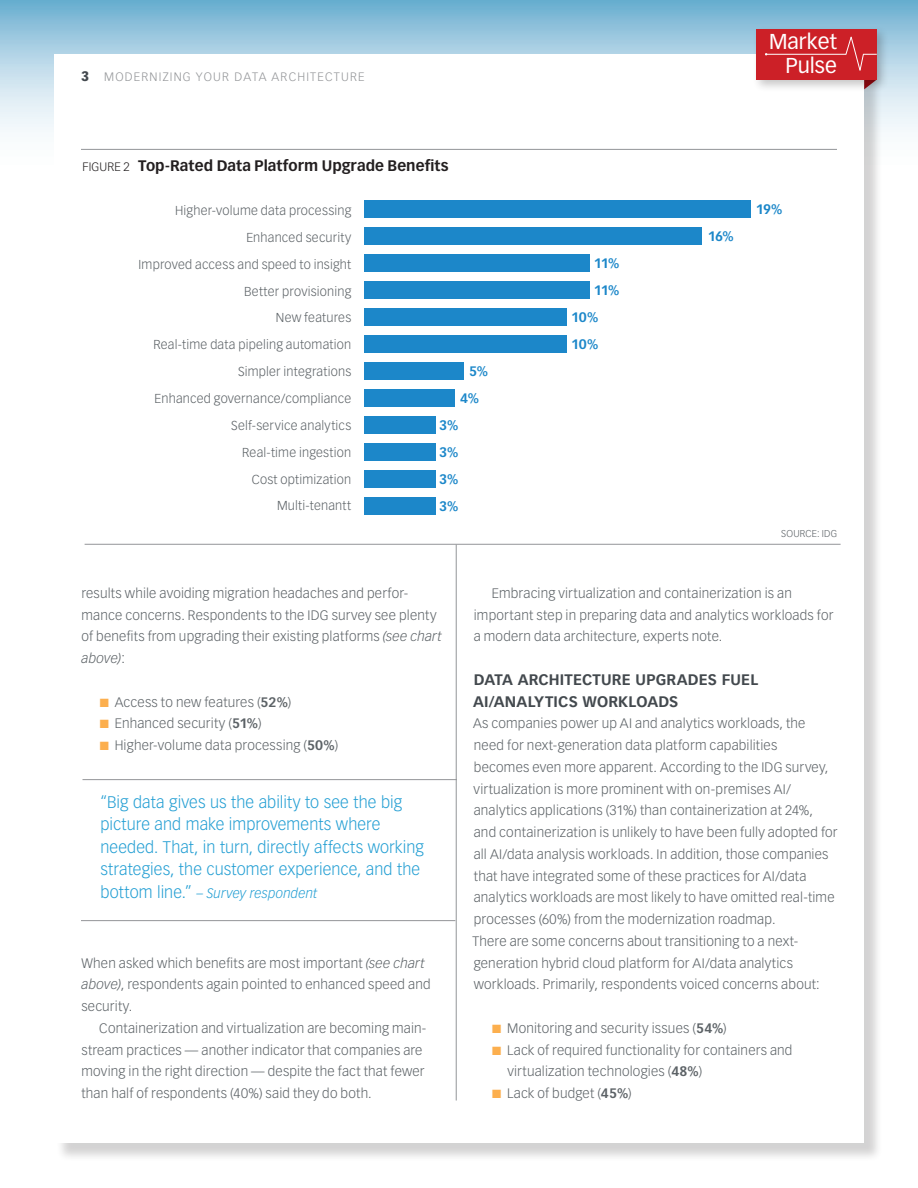
<style>
.page{position:relative;width:918px;height:1188px;background:#fff}
.page>*{position:absolute;margin:0;border:0;box-sizing:border-box;transform-origin:0 0}
.t1{font:21.15px "Vectora LH";color:#fff}
.pq{font:300 16.5px/22.5px "Vectora LH";letter-spacing:.005em;color:#229ed3}
.sub{font:700 15px/21.8px "Vectora LH";letter-spacing:.015em;color:#43494e}
.Chart_head{font:700 15px "Vectora LH";letter-spacing:.005em;color:#231f20}
.text_no_i{font:300 13.5px/21.8px "Vectora LH";letter-spacing:.015em;color:#5c6266}
.text{font:300 13.5px/21.8px "Vectora LH";letter-spacing:.015em;color:#5c6266}
.s{font:700 13.5px "Vectora LH";letter-spacing:-.04em;color:#1c87c9}
.pq-2{font:italic 300 13.5px "Vectora LH";letter-spacing:.015em;color:#229ed3}
.t2{font:900 13.5px "Vectora LH";color:#43494e}
.Chart_text{font:300 12.75px "Vectora LH";letter-spacing:.015em;color:#5c6266}
.t3{font:300 12px "Vectora LH";letter-spacing:.1em;color:#939598}
.Source{font:300 9.75px "Vectora LH";letter-spacing:.02em;color:#5c6266}
.s1{font-weight:300;font-size:12px}
.s2{font-style:italic}
.s3{color:#fcaf4e}
.s4{font-weight:700}
.s5{font-style:normal;font-size:16.5px}
</style>
<div class="page">
<svg style="left:0;top:0;width:918px;height:132px;background:#95c5dd"></svg>
<div style="left:56px;top:56px;width:827px;height:1106px;background:#231f20;opacity:.2"></div>
<div style="left:54px;top:54px;width:810px;height:1089px;background:#fff"></div>
<div style="left:753px;top:26px;width:136px;height:67px;background:#231f20;opacity:.25"></div>
<div style="left:756px;top:29px;width:121px;height:51px;background:#cc2027"></div>
<hr style="left:766px;top:54px;width:80px;height:1px;background:#fff">
<svg style="left:845px;top:36px;width:32px;height:35px"></svg>
<hr style="left:456px;top:544px;width:1px;height:557px;background:#939598">
<hr style="left:81px;top:149px;width:756px;height:1px;background:#939598">
<hr style="left:85px;top:544px;width:756px;height:1px;background:#939598">
<div style="left:364px;top:201px;width:387px;height:17px;background:#1c87c9"></div>
<div style="left:364px;top:228px;width:338px;height:17px;background:#1c87c9"></div>
<div style="left:364px;top:255px;width:226px;height:17px;background:#1c87c9"></div>
<div style="left:364px;top:282px;width:226px;height:17px;background:#1c87c9"></div>
<div style="left:364px;top:309px;width:203px;height:17px;background:#1c87c9"></div>
<div style="left:364px;top:336px;width:203px;height:17px;background:#1c87c9"></div>
<div style="left:364px;top:363px;width:100px;height:17px;background:#1c87c9"></div>
<div style="left:364px;top:390px;width:91px;height:17px;background:#1c87c9"></div>
<div style="left:364px;top:417px;width:72px;height:17px;background:#1c87c9"></div>
<div style="left:364px;top:444px;width:72px;height:17px;background:#1c87c9"></div>
<div style="left:364px;top:471px;width:72px;height:17px;background:#1c87c9"></div>
<div style="left:364px;top:498px;width:72px;height:17px;background:#1c87c9"></div>
<hr style="left:82px;top:779px;width:375px;height:1px;background:#939598">
<hr style="left:81px;top:920px;width:374px;height:1px;background:#939598">
<p class="t2" style="left:81px;top:68px;width:9px">3</p>
<p class="t3" style="left:104px;top:70px;width:262px">MODERNIZING YOUR DATA ARCHITECTURE</p>
<p class="Chart_head" style="left:82px;top:157px;width:368px"><span class="s1">FIGURE 2</span> Top-Rated Data Platform Upgrade Benefits</p>
<p class="Chart_text" style="left:175px;top:203px;width:178px">Higher-volume data processing</p>
<p class="Chart_text" style="left:246px;top:230px;width:106px">Enhanced security</p>
<p class="Chart_text" style="left:139px;top:257px;width:214px">Improved access and speed to insight</p>
<p class="Chart_text" style="left:244px;top:284px;width:109px">Better provisioning</p>
<p class="Chart_text" style="left:276px;top:311px;width:77px">New features</p>
<p class="Chart_text" style="left:153px;top:337px;width:199px">Real-time data pipeling automation</p>
<p class="Chart_text" style="left:238px;top:364px;width:115px">Simpler integrations</p>
<p class="Chart_text" style="left:155px;top:391px;width:198px">Enhanced governance/compliance</p>
<p class="Chart_text" style="left:231px;top:418px;width:121px">Self-service analytics</p>
<p class="Chart_text" style="left:242px;top:445px;width:111px">Real-time ingestion</p>
<p class="Chart_text" style="left:252px;top:472px;width:101px">Cost optimization</p>
<p class="Chart_text" style="left:277px;top:499px;width:76px">Multi-tenantt</p>
<p class="s" style="left:469px;top:363px;width:21px">5%</p>
<p class="s" style="left:460px;top:390px;width:20px">4%</p>
<p class="s" style="left:439px;top:417px;width:21px">3%</p>
<p class="s" style="left:439px;top:444px;width:21px">3%</p>
<p class="s" style="left:439px;top:471px;width:21px">3%</p>
<p class="s" style="left:439px;top:498px;width:21px">3%</p>
<p class="s" style="left:594px;top:255px;width:27px">11%</p>
<p class="s" style="left:594px;top:282px;width:27px">11%</p>
<p class="s" style="left:571px;top:309px;width:29px">10%</p>
<p class="s" style="left:571px;top:336px;width:29px">10%</p>
<p class="t1" style="left:769px;top:29px;width:69px">Market</p>
<p class="t1" style="left:786px;top:53px;width:53px">Pulse</p>
<p class="s" style="left:708px;top:228px;width:28px">16%</p>
<p class="s" style="left:756px;top:201px;width:28px">19%</p>
<p class="Source" style="left:781px;top:527px;width:57px">SOURCE: IDG</p>
<p class="text" style="left:81px;top:582px;width:362px">results while avoiding migration headaches and perfor&shy;mance concerns. Respondents to the IDG survey see plenty of benefits from upgrading their existing platforms <span class="s2">(see chart above)</span>:</p>
<p class="text" style="left:100px;top:691px;width:193px"><span class="s3">■</span> Access to new features (<span class="s4">52%</span>)</p>
<p class="text" style="left:100px;top:713px;width:163px"><span class="s3">■</span> Enhanced security (<span class="s4">51%</span>)</p>
<p class="text" style="left:100px;top:735px;width:240px"><span class="s3">■</span> Higher-volume data processing (<span class="s4">50%</span>)</p>
<p class="pq" style="left:100px;top:791px;width:325px">“Big data gives us the ability to see the big picture and make improvements where needed. That, in turn, directly affects working strategies, the customer experience, and the</p>
<p class="pq-2" style="left:100px;top:885px;width:218px"><span class="s5">bottom line.”</span> – Survey respondent</p>
<p class="text_no_i" style="left:81px;top:952px;width:351px">When asked which benefits are most important <span class="s2">(see chart above)</span>, respondents again pointed to enhanced speed and security.</p>
<p class="text" style="left:81px;top:1017px;width:347px;text-indent:18px">Containerization and virtualization are becoming main&shy;stream practices — another indicator that companies are moving in the right direction — despite the fact that fewer than half of respondents (40%) said they do both.</p>
<p class="text" style="left:474px;top:582px;width:361px;text-indent:18px">Embracing virtualization and containerization is an important step in preparing data and analytics workloads for a modern data architecture, experts note.</p>
<p class="sub" style="left:473px;top:669px;width:287px">DATA ARCHITECTURE UPGRADES FUEL<br>AI/ANALYTICS WORKLOADS</p>
<p class="text_no_i" style="left:473px;top:713px;width:366px">As companies power up AI and analytics workloads, the need for next-generation data platform capabilities<br>becomes even more apparent. According to the IDG survey, virtualization is more prominent with on-premises AI/ analytics applications (31%) than containerization at 24%, and containerization is unlikely to have been fully adopted for all AI/data analysis workloads. In addition, those companies that have integrated some of these practices for AI/data analytics workloads are most likely to have omitted real-time processes (60%) from the modernization roadmap.</p>
<p class="text_no_i" style="left:472px;top:930px;width:349px">There are some concerns about transitioning to a next&shy;generation hybrid cloud platform for AI/data analytics workloads. Primarily, respondents voiced concerns about:</p>
<p class="text" style="left:492px;top:1017px;width:236px"><span class="s3">■</span> Monitoring and security issues (<span class="s4">54%</span>)</p>
<p class="text" style="left:507px;top:1039px;width:287px;text-indent:-15px"><span class="s3">■</span> Lack of required functionality for containers and virtualization technologies (<span class="s4">48%</span>)</p>
<p class="text" style="left:492px;top:1083px;width:141px"><span class="s3">■</span> Lack of budget (<span class="s4">45%</span>)</p>
</div>
